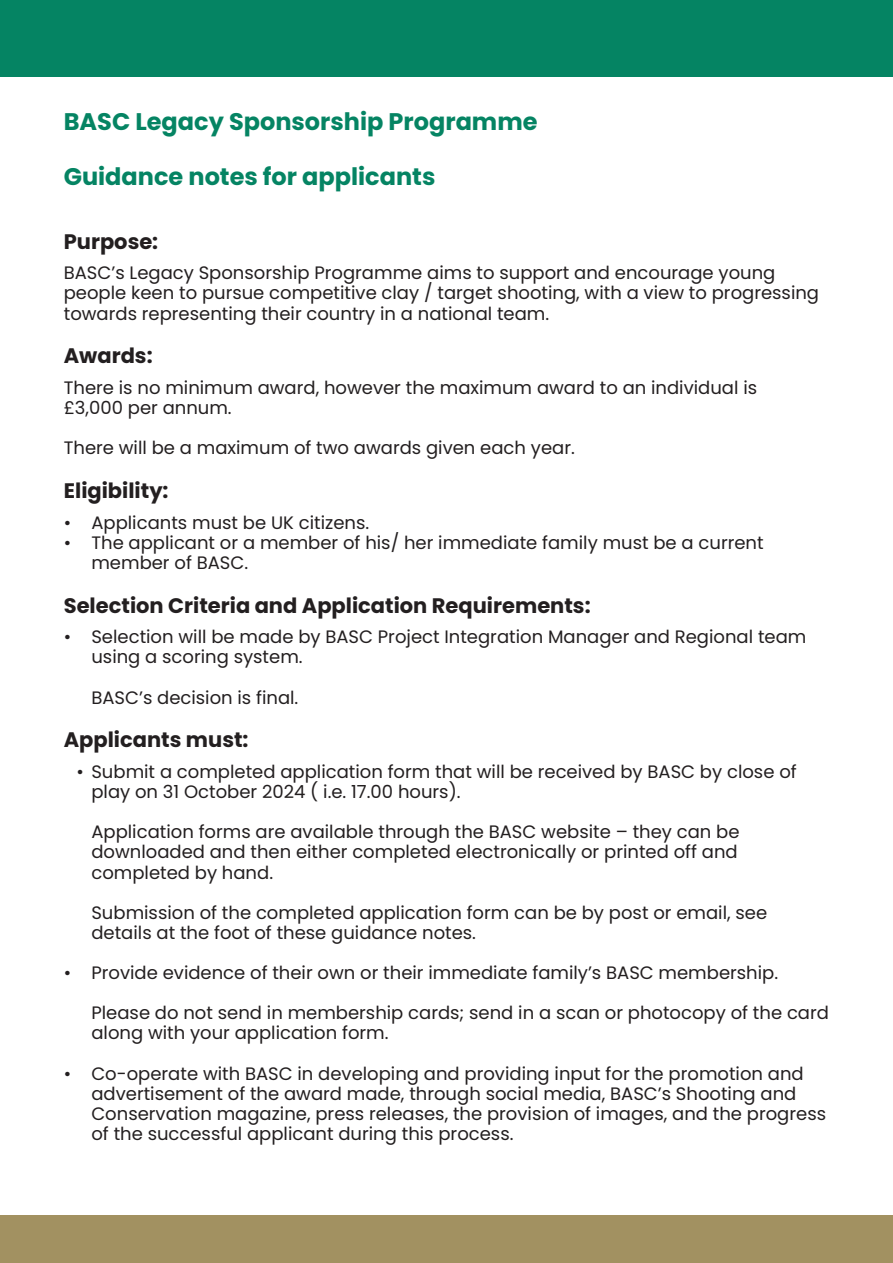
<style>
.page{position:relative;width:893px;height:1263px;background:#fff}
.page>*{position:absolute;margin:0;border:0;box-sizing:border-box;transform-origin:0 0}
.t1{font:700 24px "Poppins";color:#058463}
.t2{font:700 21px "Poppins";color:#231f20}
.t3{font:18px/20.1px "Poppins";color:#231f20}
</style>
<div class="page">
<div style="left:0;top:0;width:893px;height:77px;background:#058463"></div>
<div style="left:0;top:1215px;width:893px;height:48px;background:#a29161"></div>
<h1 class="t1" style="left:64px;top:108px;width:475px">BASC Legacy Sponsorship Programme</h1>
<h1 class="t1" style="left:64px;top:163px;width:373px">Guidance notes for applicants</h1>
<p class="t2" style="left:64px;top:230px;width:96px">Purpose:</p>
<p class="t3" style="left:64px;top:263px;width:757px">BASC’s Legacy Sponsorship Programme aims to support and encourage young people keen to pursue competitive clay / target shooting, with a view to progressing towards representing their country in a national team.</p>
<p class="t2" style="left:64px;top:344px;width:90px">Awards:</p>
<p class="t3" style="left:64px;top:378px;width:695px">There is no minimum award, however the maximum award to an individual is £3,000 per annum.</p>
<p class="t3" style="left:64px;top:438px;width:513px">There will be a maximum of two awards given each year.</p>
<p class="t2" style="left:64px;top:479px;width:106px">Eligibility:</p>
<p class="t3" style="left:64px;top:513px;width:307px">ï Applicants must be UK citizens.</p>
<p class="t3" style="left:64px;top:533px;width:701px">ï The applicant or a member of his/ her immediate family must be a current</p>
<p class="t3" style="left:91px;top:553px;width:158px">member of BASC.</p>
<p class="t2" style="left:64px;top:593px;width:528px">Selection Criteria and Application Requirements:</p>
<p class="t3" style="left:91px;top:627px;width:716px;text-indent:-28px">ï Selection will be made by BASC Project Integration Manager and Regional team using a scoring system.</p>
<p class="t3" style="left:91px;top:687px;width:209px">BASC’s decision is final.</p>
<p class="t2" style="left:64px;top:728px;width:186px">Applicants must:</p>
<p class="t3" style="left:91px;top:762px;width:707px;text-indent:-15px">ï Submit a completed application form that will be received by BASC by close of play on 31 October 2024 ( i.e. 17.00 hours).</p>
<p class="t3" style="left:91px;top:822px;width:650px;text-align:justify">Application forms are available through the BASC website – they can be downloaded and then either completed electronically or printed off and completed by hand.</p>
<p class="t3" style="left:91px;top:903px;width:677px">Submission of the completed application form can be by post or email, see details at the foot of these guidance notes.</p>
<p class="t3" style="left:64px;top:963px;width:716px">ï Provide evidence of their own or their immediate family’s BASC membership.</p>
<p class="t3" style="left:91px;top:1003px;width:739px">Please do not send in membership cards; send in a scan or photocopy of the card along with your application form.</p>
<p class="t3" style="left:91px;top:1063px;width:736px;text-indent:-28px">ï Co-operate with BASC in developing and providing input for the promotion and advertisement of the award made, through social media, BASC’s Shooting and Conservation magazine, press releases, the provision of images, and the progress of the successful applicant during this process.</p>
</div>
